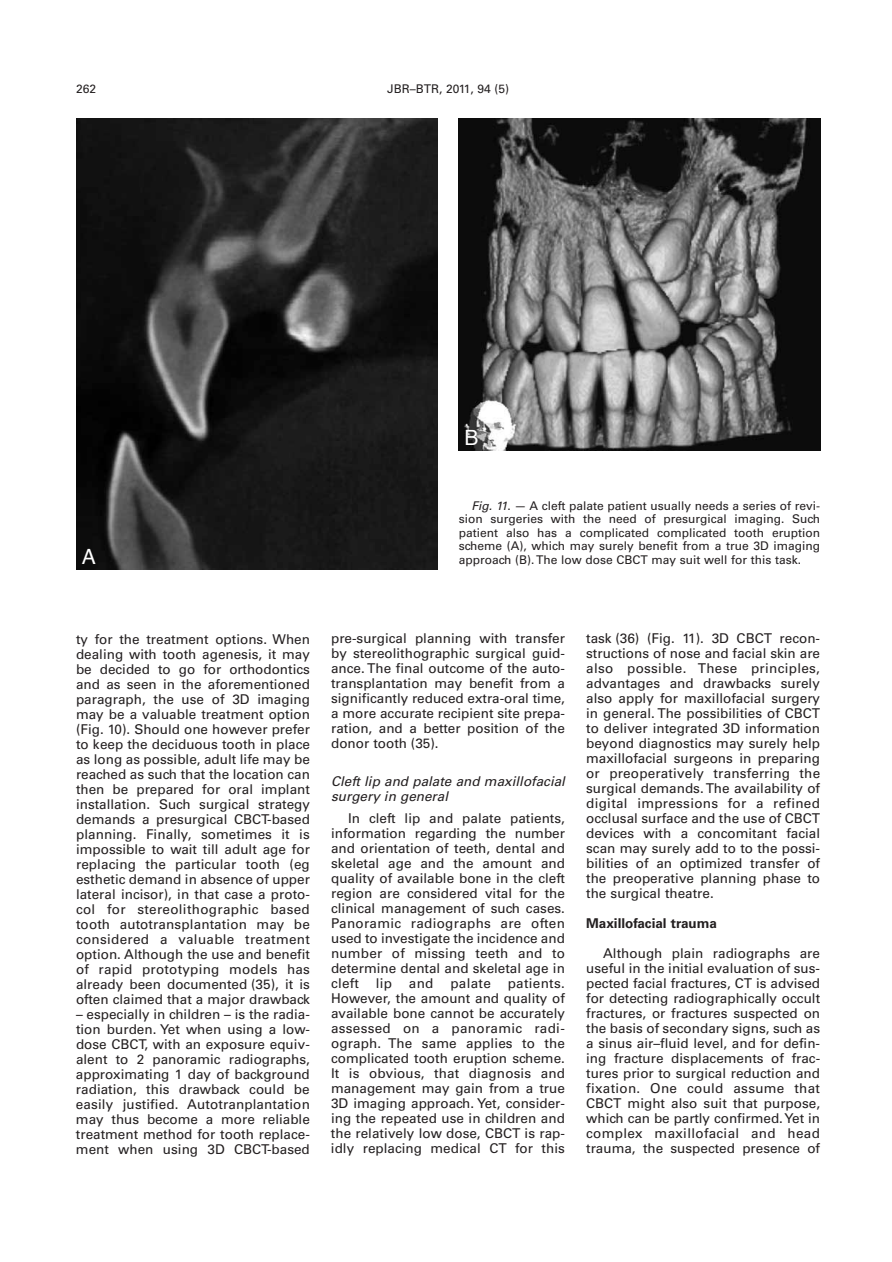
<style>
.page{position:relative;width:892px;height:1262px;background:#fff}
.page>*{position:absolute;margin:0;border:0;box-sizing:border-box;transform-origin:0 0}
.t1{font:21px "Helvetica";color:#fff}
.t2{font:13.5px/15px "Univers";color:#231f20;text-align:justify}
.t3{font:italic 13.5px/15px "Univers";color:#231f20}
.t4{font:700 13.5px "Univers";color:#231f20}
.t5{font:12px/13.5px "Univers";color:#231f20;text-align:justify}
.s1{font-style:italic}
</style>
<div class="page">
<img style="left:76px;top:119px;width:361px;height:450px">
<img style="left:459px;top:119px;width:361px;height:331px">
<p class="t5" style="left:76px;top:83px;width:22px">262</p>
<p class="t5" style="left:387px;top:83px;width:124px">JBR–BTR, 2011, 94 (5)</p>
<h1 class="t1" style="left:464px;top:429px;width:16px">B</h1>
<p class="t5" style="left:459px;top:500px;width:363px;text-indent:13px"><span class="s1">Fig. 11</span>. — A cleft palate patient usually needs a series of revi&shy;sion surgeries with the need of presurgical imaging. Such patient also has a complicated complicated tooth eruption scheme (A), which may surely benefit from a true 3D imaging</p>
<h1 class="t1" style="left:82px;top:548px;width:16px">A</h1>
<p class="t5" style="left:459px;top:554px;width:344px">approach (B). The low dose CBCT may suit well for this task.</p>
<p class="t2" style="left:76px;top:632px;width:235px">ty for the treatment options. When dealing with tooth agenesis, it may be decided to go for orthodontics and as seen in the aforementioned paragraph, the use of 3D imaging may be a valuable treatment option (Fig. 10). Should one however prefer to keep the deciduous tooth in place as long as possible, adult life may be reached as such that the location can then be prepared for oral implant installation. Such surgical strategy demands a presurgical CBCT-based planning. Finally, sometimes it is impossible to wait till adult age for replacing the particular tooth (eg esthetic demand in absence of upper lateral incisor), in that case a proto&shy;col for stereolithographic based tooth autotransplantation may be considered a valuable treatment option. Although the use and benefit of rapid prototyping models has already been documented (35), it is often claimed that a major drawback</p>
<p class="t2" style="left:76px;top:1007px;width:235px">– especially in children – is the radia&shy;tion burden. Yet when using a low&shy;dose CBCT, with an exposure equiv&shy;alent to 2 panoramic radiographs, approximating 1 day of background radiation, this drawback could be easily justified. Autotranplantation may thus become a more reliable treatment method for tooth replace&shy;ment when using 3D CBCT-based</p>
<p class="t2" style="left:331px;top:632px;width:235px">pre-surgical planning with transfer by stereolithographic surgical guid&shy;ance. The final outcome of the auto&shy;transplantation may benefit from a significantly reduced extra-oral time, a more accurate recipient site prepa&shy;ration, and a better position of the donor tooth (35).</p>
<p class="t3" style="left:331px;top:775px;width:235px">Cleft lip and palate and maxillofacial surgery in general</p>
<p class="t2" style="left:331px;top:812px;width:236px;text-indent:17px">In cleft lip and palate patients, information regarding the number and orientation of teeth, dental and skeletal age and the amount and quality of available bone in the cleft region are considered vital for the clinical management of such cases.<br>Panoramic radiographs are often used to investigate the incidence and number of missing teeth and to determine dental and skeletal age in cleft lip and palate patients.<br>However, the amount and quality of available bone cannot be accurately assessed on a panoramic radi&shy;ograph. The same applies to the complicated tooth eruption scheme.<br>It is obvious, that diagnosis and management may gain from a true 3D imaging approach. Yet, consider&shy;ing the repeated use in children and the relatively low dose, CBCT is rap&shy;idly replacing medical CT for this</p>
<p class="t2" style="left:586px;top:632px;width:235px">task (36) (Fig. 11). 3D CBCT recon&shy;structions of nose and facial skin are also possible. These principles, advantages and drawbacks surely also apply for maxillofacial surgery in general. The possibilities of CBCT to deliver integrated 3D information beyond diagnostics may surely help maxillofacial surgeons in preparing or preoperatively transferring the surgical demands. The availability of digital impressions for a refined occlusal surface and the use of CBCT devices with a concomitant facial scan may surely add to to the possi&shy;bilities of an optimized transfer of the preoperative planning phase to the surgical theatre.</p>
<p class="t4" style="left:586px;top:919px;width:132px">Maxillofacial trauma</p>
<p class="t2" style="left:586px;top:947px;width:235px;text-indent:17px">Although plain radiographs are useful in the initial evaluation of sus&shy;pected facial fractures, CT is advised for detecting radiographically occult fractures, or fractures suspected on the basis of secondary signs, such as a sinus air–fluid level, and for defin&shy;ing fracture displacements of frac&shy;tures prior to surgical reduction and fixation. One could assume that CBCT might also suit that purpose, which can be partly confirmed. Yet in complex maxillofacial and head trauma, the suspected presence of</p>
</div>
